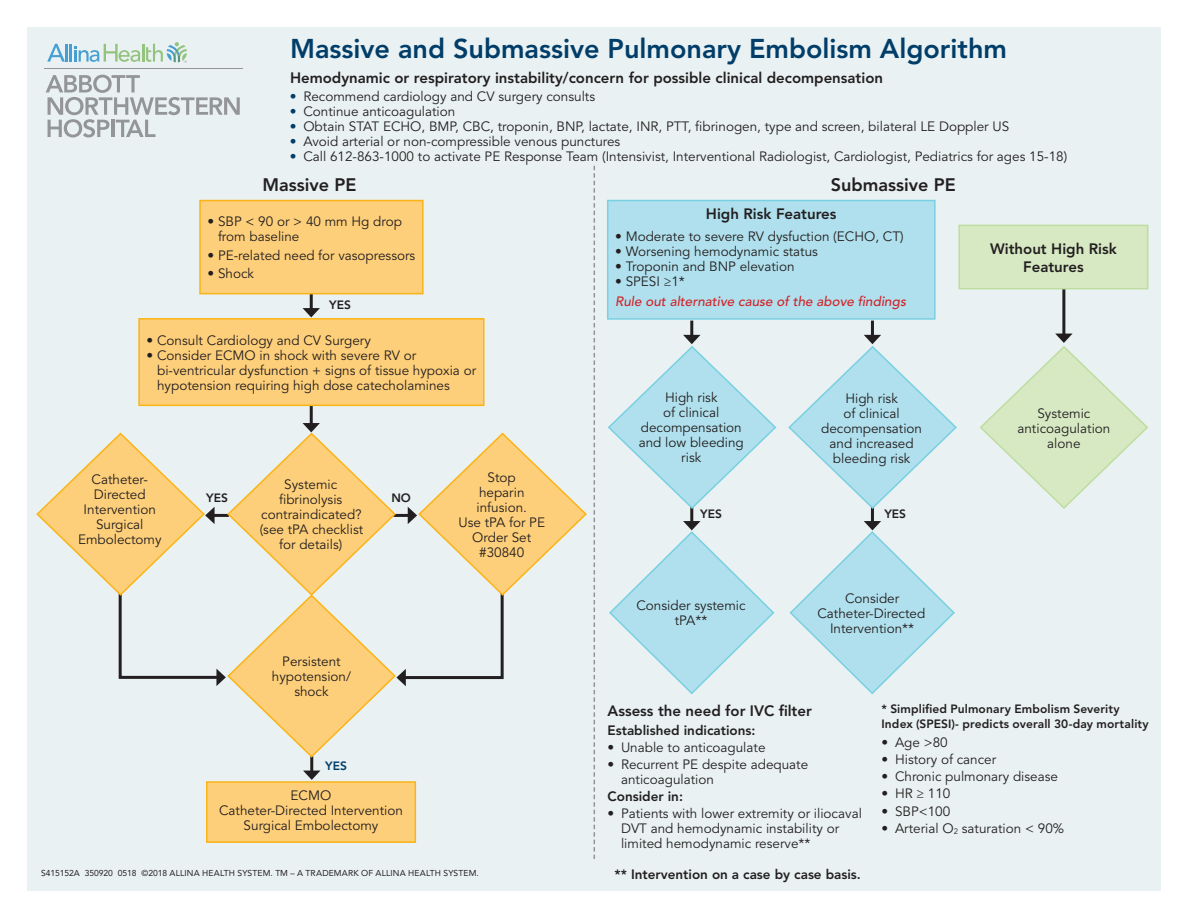
<style>
.page{position:relative;width:1188px;height:918px;background:#fff}
.page>*{position:absolute;margin:0;border:0;box-sizing:border-box;transform-origin:0 0}
.t1{font:800 27px "Avenir LT Std";color:#003d69}
.t2{font:800 18px "Avenir LT Std";color:#231f20}
.SUBTITLE{font:800 15px/18px "Avenir LT Std";color:#231f20;text-align:center}
.BULLET_TEXT{font:13.5px/15px "Avenir LT Std";color:#231f20}
.TEXT{font:13.5px/15px "Avenir LT Std";color:#231f20;text-align:center}
.SUBTITLE-2{font:800 13.5px "Avenir LT Std";color:#231f20}
.BULLET_TEXT-2{font:italic 500 13.5px "Avenir LT Std";color:#d1232a}
.SUBTITLE-3{font:800 12px/14.4px "Avenir LT Std";letter-spacing:.01em;color:#231f20}
.BULLET_TEXT-3{font:800 12px "Avenir LT Std";color:#231f20}
.BULLET_TEXT-4{font:800 12px "Avenir LT Std";color:#003d69}
.AVENIR{font:8.55px "Avenir LT Std";letter-spacing:.015em;color:#231f20}
.s1{color:#003d69}
</style>
<div class="page">
<div style="left:27px;top:27px;width:1134px;height:864px;background:#e9f1f2"></div>
<hr style="left:310px;top:290px;width:3px;height:21px;background:#231f20">
<svg style="left:303px;top:308px;width:17px;height:9px"></svg>
<hr style="left:310px;top:404px;width:3px;height:22px;background:#231f20">
<hr style="left:310px;top:756px;width:3px;height:17px;background:#231f20">
<svg style="left:303px;top:771px;width:17px;height:9px"></svg>
<hr style="left:690px;top:321px;width:3px;height:17px;background:#231f20">
<hr style="left:871px;top:321px;width:3px;height:17px;background:#231f20">
<hr style="left:1062px;top:287px;width:3px;height:49px;background:#231f20">
<hr style="left:871px;top:507px;width:3px;height:17px;background:#231f20">
<hr style="left:690px;top:507px;width:3px;height:17px;background:#231f20">
<div style="left:200px;top:201px;width:223px;height:93px;background:#fecf7a"></div>
<div style="left:199px;top:200px;width:225px;height:94px;border:2px solid #fbb416"></div>
<div style="left:139px;top:319px;width:345px;height:86px;background:#fecf7a"></div>
<div style="left:138px;top:318px;width:346px;height:88px;border:2px solid #fbb416"></div>
<div style="left:207px;top:782px;width:208px;height:60px;background:#fecf7a"></div>
<div style="left:206px;top:781px;width:210px;height:62px;border:2px solid #fbb416"></div>
<div style="left:608px;top:201px;width:327px;height:118px;background:#b0e0ed"></div>
<div style="left:607px;top:200px;width:329px;height:120px;border:2px solid #78d0e2"></div>
<div style="left:959px;top:225px;width:189px;height:64px;background:#d7e9c3"></div>
<div style="left:958px;top:225px;width:190px;height:64px;border:2px solid #bedd9f"></div>
<svg style="left:36px;top:423px;width:551px;height:336px"></svg>
<svg style="left:608px;top:335px;width:169px;height:175px"></svg>
<svg style="left:609px;top:521px;width:166px;height:174px"></svg>
<svg style="left:788px;top:335px;width:169px;height:174px"></svg>
<svg style="left:789px;top:521px;width:166px;height:174px"></svg>
<svg style="left:979px;top:334px;width:169px;height:175px"></svg>
<svg style="left:594px;top:166px;width:1px;height:693px"></svg>
<hr style="left:44px;top:68px;width:199px;height:1px;background:#939598">
<svg style="left:46px;top:75px;width:194px;height:62px"></svg>
<svg style="left:47px;top:42px;width:140px;height:21px"></svg>
<p class="t1" style="left:290px;top:33px;width:718px">Massive and Submassive Pulmonary Embolism Algorithm</p>
<p class="SUBTITLE" style="left:290px;top:69px;width:595px">Hemodynamic or respiratory instability/concern for possible clinical decompensation</p>
<p class="BULLET_TEXT" style="left:290px;top:89px;width:307px"><span class="s1">•</span> Recommend cardiology and CV surgery consults</p>
<p class="BULLET_TEXT" style="left:290px;top:104px;width:167px"><span class="s1">•</span> Continue anticoagulation</p>
<p class="BULLET_TEXT" style="left:290px;top:119px;width:721px"><span class="s1">•</span> Obtain STAT ECHO, BMP, CBC, troponin, BNP, lactate, INR, PTT, fibrinogen, type and screen, bilateral LE Doppler US</p>
<p class="BULLET_TEXT" style="left:290px;top:134px;width:332px"><span class="s1">•</span> Avoid arterial or non-compressible venous punctures</p>
<p class="BULLET_TEXT" style="left:290px;top:149px;width:779px"><span class="s1">•</span> Call 612-863-1000 to activate PE Response Team (Intensivist, Interventional Radiologist, Cardiologist, Pediatrics for ages 15-18)</p>
<p class="t2" style="left:262px;top:174px;width:95px">Massive PE</p>
<p class="BULLET_TEXT" style="left:218px;top:215px;width:186px;text-indent:-11px">• SBP &lt; 90 or &gt; 40 mm Hg drop from baseline</p>
<p class="BULLET_TEXT" style="left:208px;top:248px;width:209px">• PE-related need for vasopressors</p>
<p class="BULLET_TEXT" style="left:208px;top:266px;width:48px">• Shock</p>
<p class="t2" style="left:831px;top:174px;width:126px">Submassive PE</p>
<p class="SUBTITLE" style="left:706px;top:205px;width:132px">High Risk Features</p>
<p class="BULLET_TEXT" style="left:615px;top:229px;width:290px">• Moderate to severe RV dysfuction (ECHO, CT)</p>
<p class="BULLET_TEXT" style="left:615px;top:244px;width:204px">• Worsening hemodynamic status</p>
<p class="BULLET_TEXT" style="left:615px;top:259px;width:181px">• Troponin and BNP elevation</p>
<p class="BULLET_TEXT" style="left:615px;top:274px;width:71px">• SPESI ≥1*</p>
<p class="BULLET_TEXT-2" style="left:615px;top:293px;width:292px">Rule out alternative cause of the above findings</p>
<p class="SUBTITLE" style="left:990px;top:240px;width:128px">Without High Risk<br>Features</p>
<p class="BULLET_TEXT-3" style="left:329px;top:297px;width:23px">YES</p>
<p class="BULLET_TEXT" style="left:147px;top:333px;width:226px">• Consult Cardiology and CV Surgery</p>
<p class="BULLET_TEXT" style="left:157px;top:348px;width:321px;text-indent:-11px">• Consider ECMO in shock with severe RV or bi-ventricular dysfunction + signs of tissue hypoxia or hypotension requiring high dose catecholamines</p>
<p class="TEXT" style="left:78px;top:472px;width:85px">Catheter-<br>Directed<br>Intervention<br>Surgical<br>Embolectomy</p>
<p class="BULLET_TEXT-3" style="left:206px;top:491px;width:23px">YES</p>
<p class="TEXT" style="left:261px;top:477px;width:102px">Systemic fibrinolysis contraindicated?</p>
<p class="TEXT" style="left:260px;top:522px;width:105px">(see tPA checklist for details)</p>
<p class="BULLET_TEXT-3" style="left:391px;top:491px;width:21px">NO</p>
<p class="TEXT" style="left:272px;top:654px;width:81px">Persistent hypotension/ shock</p>
<p class="BULLET_TEXT-4" style="left:325px;top:759px;width:23px">YES</p>
<p class="BULLET_TEXT" style="left:291px;top:789px;width:42px">ECMO</p>
<p class="BULLET_TEXT" style="left:219px;top:804px;width:186px;text-align:center">Catheter-Directed Intervention<br>Surgical Embolectomy</p>
<p class="TEXT" style="left:477px;top:470px;width:52px">Stop heparin infusion.</p>
<p class="TEXT" style="left:459px;top:515px;width:88px">Use tPA for PE<br>Order Set #30840</p>
<p class="AVENIR" style="left:41px;top:868px;width:439px">S415152A 350920 0518 ©2018 ALLINA HEALTH SYSTEM. TM – A TRADEMARK OF ALLINA HEALTH SYSTEM.</p>
<p class="TEXT" style="left:639px;top:390px;width:107px">High risk<br>of clinical decompensation and low bleeding risk</p>
<p class="TEXT" style="left:821px;top:391px;width:103px">High risk<br>of clinical decompensation and increased bleeding risk</p>
<p class="BULLET_TEXT-3" style="left:700px;top:507px;width:23px">YES</p>
<p class="BULLET_TEXT-3" style="left:884px;top:507px;width:23px">YES</p>
<p class="TEXT" style="left:636px;top:599px;width:111px">Consider systemic tPA**</p>
<p class="TEXT" style="left:817px;top:591px;width:109px">Consider<br>Catheter-Directed<br>Intervention**</p>
<p class="TEXT" style="left:1017px;top:406px;width:94px">Systemic anticoagulation alone</p>
<p class="SUBTITLE" style="left:608px;top:701px;width:206px">Assess the need for IVC filter</p>
<p class="SUBTITLE-2" style="left:608px;top:722px;width:150px">Established indications:</p>
<p class="BULLET_TEXT" style="left:608px;top:740px;width:160px">• Unable to anticoagulate</p>
<p class="BULLET_TEXT" style="left:621px;top:757px;width:189px;text-indent:-14px">• Recurrent PE despite adequate anticoagulation</p>
<p class="SUBTITLE-2" style="left:608px;top:789px;width:77px">Consider in:</p>
<p class="BULLET_TEXT" style="left:621px;top:807px;width:242px;text-indent:-14px">• Patients with lower extremity or iliocaval<br>DVT and hemodynamic instability or limited hemodynamic reserve**</p>
<p class="SUBTITLE-2" style="left:615px;top:866px;width:248px">** Intervention on a case by case basis.</p>
<p class="SUBTITLE-3" style="left:882px;top:702px;width:269px">* Simplified Pulmonary Embolism Severity<br>Index (SPESI)- predicts overall 30-day mortality</p>
<p class="BULLET_TEXT" style="left:882px;top:735px;width:68px">• Age &gt;80</p>
<p class="BULLET_TEXT" style="left:882px;top:752px;width:116px">• History of cancer</p>
<p class="BULLET_TEXT" style="left:882px;top:770px;width:178px">• Chronic pulmonary disease</p>
<p class="BULLET_TEXT" style="left:882px;top:787px;width:70px">• HR ≥ 110</p>
<p class="BULLET_TEXT" style="left:882px;top:804px;width:70px">• SBP&lt;100</p>
<p class="BULLET_TEXT" style="left:882px;top:821px;width:184px">• Arterial O<sub>2</sub> saturation &lt; 90%</p>
</div>
